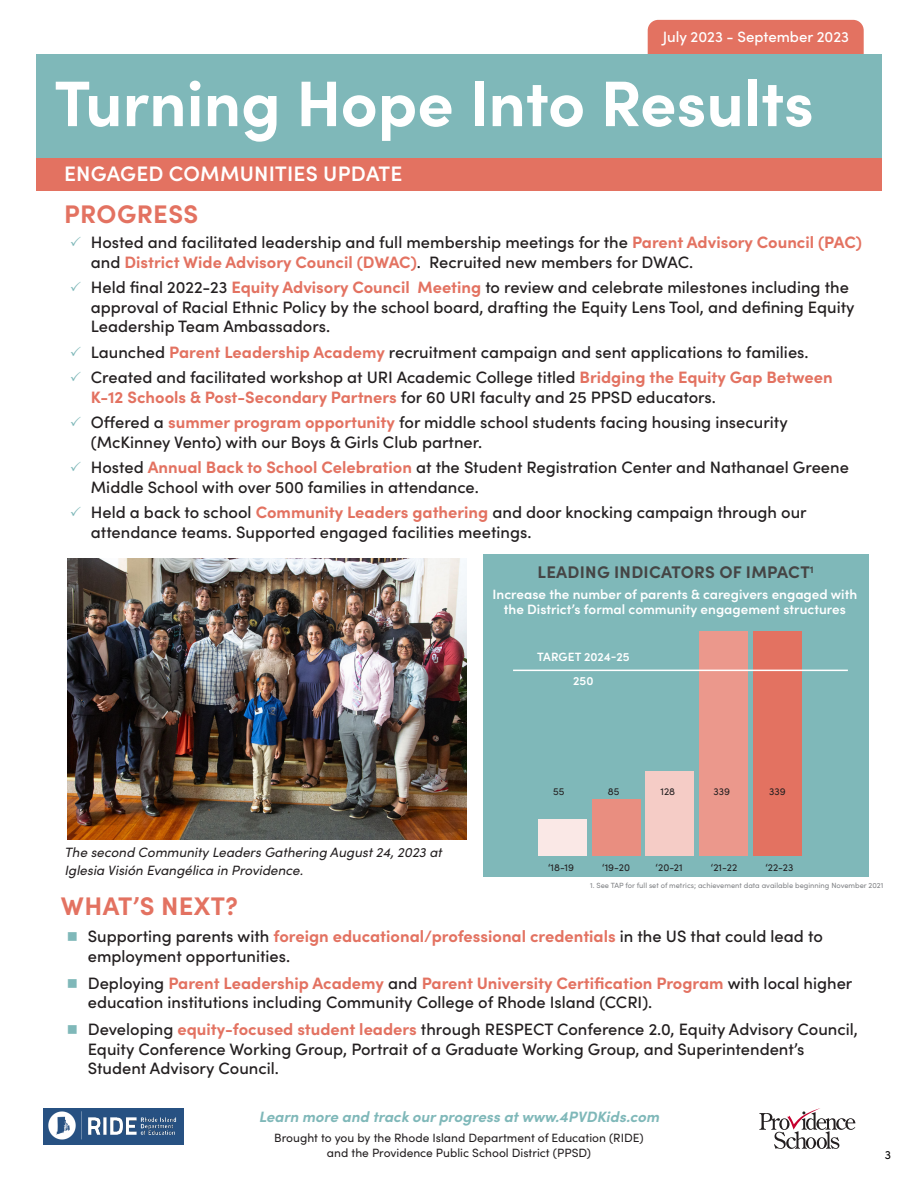
<style>
.page{position:relative;width:918px;height:1188px;background:#fff}
.page>*{position:absolute;margin:0;border:0;box-sizing:border-box;transform-origin:0 0}
.t1{font:700 64.5px "Sofia Pro";color:#fff}
.Paragraph_Style_1{font:700 25.5px "Sofia Pro";letter-spacing:.015em;color:#e37261}
.Paragraph_Style_2{font:700 25.5px "Sofia Pro";letter-spacing:.015em;color:#e37261}
.t2{font:600 21px "Sofia Pro";letter-spacing:.01em;color:#fff}
.t3{font:700 16.8px "Sofia Pro";letter-spacing:.015em;color:#454545}
.t4{font:500 16.5px/19.5px "Sofia Pro";color:#231f20}
.t5{font:italic 700 15px "Sofia Pro";color:#7fb8b9}
.t6{font:500 15px "Sofia Pro";color:#fff}
.Paragraph_Style_1-2{font:600 13.5px/15px "Sofia Pro";color:#fff;text-align:center}
.Paragraph_Style_1-3{font:italic 13.5px/18px "Sofia Pro";color:#231f20}
.t7{font:12px/15px "Sofia Pro";color:#231f20;text-align:center}
.t8{font:600 12px "Sofia Pro";color:#fff}
.t9{font:12px "Sofia Pro";color:#000}
.t10{font:10.2px "Sofia Pro";color:#231f20}
.t11{font:7.5px "Sofia Pro";color:#808285}
.s1{color:#7fb8b9}
.s2{font-weight:700;color:#e37261}
</style>
<div class="page">
<div style="left:648px;top:20px;width:216px;height:64px;background:#e37261;border-radius:10px"></div>
<div style="left:36px;top:54px;width:846px;height:104px;background:#7fb8b9"></div>
<div style="left:36px;top:158px;width:846px;height:32px;background:#e37261"></div>
<svg style="left:759px;top:1108px;width:96px;height:41px"></svg>
<div style="left:43px;top:1108px;width:140px;height:37px;background:#275182"></div>
<img style="left:48px;top:1112px;width:128px;height:28px">
<img style="left:67px;top:559px;width:399px;height:281px">
<div style="left:483px;top:554px;width:385px;height:323px;background:#7fb8b9"></div>
<div style="left:753px;top:631px;width:48px;height:225px;background:#e37261"></div>
<div style="left:699px;top:631px;width:49px;height:225px;background:#eb988c"></div>
<div style="left:646px;top:771px;width:48px;height:85px;background:#f5ccc6"></div>
<div style="left:592px;top:799px;width:48px;height:57px;background:#e98e80"></div>
<div style="left:538px;top:819px;width:49px;height:37px;background:#fae8e6"></div>
<hr style="left:513px;top:670px;width:335px;height:1px;background:#fff">
<p class="t6" style="left:663px;top:25px;width:188px">July 2023 - September 2023</p>
<h1 class="t1" style="left:54px;top:54px;width:761px">Turning Hope Into Results</h1>
<p class="t2" style="left:64px;top:158px;width:340px">ENGAGED COMMUNITIES UPDATE</p>
<p class="Paragraph_Style_2" style="left:64px;top:194px;width:136px">PROGRESS</p>
<p class="t4" style="left:91px;top:232px;width:773px;text-indent:-21px"><span class="s1">✓</span> Hosted and facilitated leadership and full membership meetings for the <span class="s2">Parent Advisory Council (PAC) </span>and <span class="s2">District Wide Advisory Council (DWAC)</span>. Recruited new members for DWAC.</p>
<p class="t4" style="left:91px;top:277px;width:765px;text-indent:-21px"><span class="s1">✓</span> Held final 2022-23 <span class="s2">Equity Advisory Council Meeting</span> to review and celebrate milestones including the approval of Racial Ethnic Policy by the school board, drafting the Equity Lens Tool, and defining Equity<br>Leadership Team Ambassadors.</p>
<p class="t4" style="left:70px;top:341px;width:740px"><span class="s1">✓</span> Launched <span class="s2">Parent Leadership Academy</span> recruitment campaign and sent applications to families.</p>
<p class="t4" style="left:91px;top:367px;width:743px;text-indent:-21px"><span class="s1">✓</span> Created and facilitated workshop at URI Academic College titled <span class="s2">Bridging the Equity Gap Between<br>K-12 Schools &amp; Post-Secondary Partners</span> for 60 URI faculty and 25 PPSD educators.</p>
<p class="t4" style="left:91px;top:412px;width:698px;text-indent:-21px"><span class="s1">✓</span> Offered a <span class="s2">summer program opportunity</span> for middle school students facing housing insecurity (McKinney Vento) with our Boys &amp; Girls Club partner.</p>
<p class="t4" style="left:91px;top:457px;width:760px;text-indent:-21px"><span class="s1">✓</span> Hosted <span class="s2">Annual Back to School Celebration</span> at the Student Registration Center and Nathanael Greene<br>Middle School with over 500 families in attendance.</p>
<p class="t4" style="left:91px;top:502px;width:717px;text-indent:-21px"><span class="s1">✓</span> Held a back to school <span class="s2">Community Leaders gathering</span> and door knocking campaign through our attendance teams. Supported engaged facilities meetings.</p>
<p class="t3" style="left:538px;top:560px;width:278px">LEADING INDICATORS OF IMPACT<sup>1</sup></p>
<p class="Paragraph_Style_1-2" style="left:493px;top:586px;width:366px">Increase the number of parents &amp; caregivers engaged with the District’s formal community engagement structures</p>
<p class="t8" style="left:537px;top:648px;width:94px">TARGET 2024-25</p>
<p class="t8" style="left:573px;top:672px;width:22px">250</p>
<p class="Paragraph_Style_1-3" style="left:65px;top:843px;width:379px">The second Community Leaders Gathering August 24, 2023 at<br>Iglesia Visión Evangélica in Providence.</p>
<p class="t10" style="left:553px;top:784px;width:13px">55</p>
<p class="t10" style="left:608px;top:784px;width:13px">85</p>
<p class="t10" style="left:661px;top:784px;width:16px">128</p>
<p class="t10" style="left:714px;top:784px;width:18px">339</p>
<p class="t10" style="left:769px;top:784px;width:18px">339</p>
<p class="t10" style="left:548px;top:860px;width:28px">‘18-19</p>
<p class="t10" style="left:602px;top:860px;width:29px">‘19-20</p>
<p class="t10" style="left:656px;top:860px;width:29px">‘20-21</p>
<p class="t10" style="left:711px;top:860px;width:28px">‘21-22</p>
<p class="t10" style="left:765px;top:860px;width:29px">‘22-23</p>
<p class="t11" style="left:590px;top:880px;width:295px">1. See TAP for full set of metrics; achievement data available beginning November 2021</p>
<p class="Paragraph_Style_1" style="left:61px;top:887px;width:178px">WHAT’S NEXT?</p>
<p class="t4" style="left:88px;top:926px;width:737px">Supporting parents with <span class="s2">foreign educational/professional credentials</span> in the US that could lead to employment opportunities.</p>
<p class="t4" style="left:88px;top:972px;width:766px">Deploying <span class="s2">Parent Leadership Academy</span> and <span class="s2">Parent University Certification Program</span> with local higher education institutions including Community College of Rhode Island (CCRI).</p>
<p class="t4" style="left:88px;top:1019px;width:772px">Developing <span class="s2">equity-focused student leaders</span> through RESPECT Conference 2.0, Equity Advisory Council,<br>Equity Conference Working Group, Portrait of a Graduate Working Group, and Superintendent’s<br>Student Advisory Council.</p>
<p class="t5" style="left:259px;top:1105px;width:402px">Learn more and track our progress at www.4PVDKids.com</p>
<p class="t7" style="left:274px;top:1129px;width:371px">Brought to you by the Rhode Island Department of Education (RIDE) and the Providence Public School District (PPSD)</p>
<p class="t9" style="left:885px;top:1146px;width:8px">3</p>
</div>
